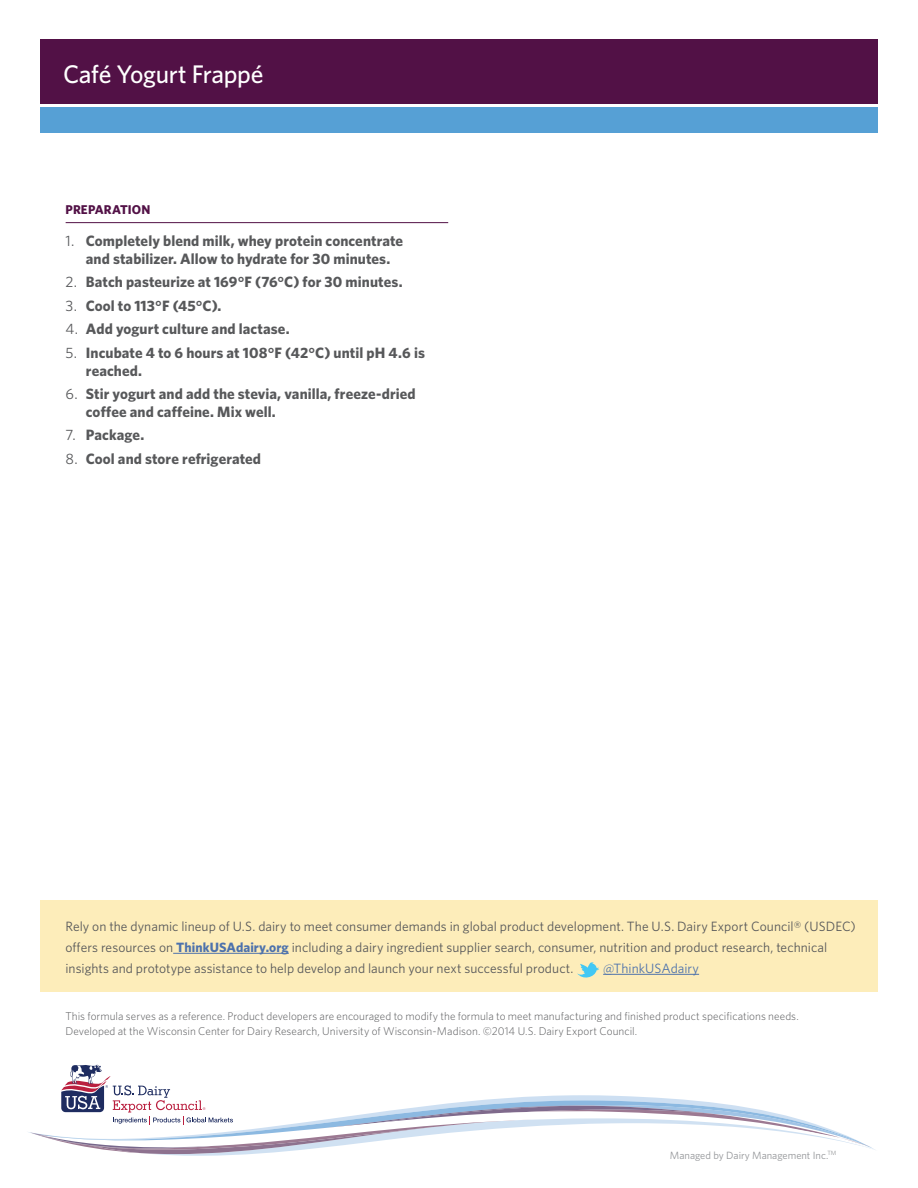
<style>
.page{position:relative;width:918px;height:1188px;background:#fff}
.page>*{position:absolute;margin:0;border:0;box-sizing:border-box;transform-origin:0 0}
.t1{font:500 25.5px "Whitney";letter-spacing:-.01em;color:#fff}
.t2{font:700 15px/18px "Whitney";letter-spacing:.005em;color:#57585a}
.Signoff{font:13.5px/21px "Whitney";letter-spacing:.005em;color:#57585a}
.Signoff-2{font:13.5px "Whitney";color:#4d72ac}
.Subhead{font:700 12.75px "Whitney";letter-spacing:.005em;color:#521146}
.Body__L2{font:300 11.25px/15px "Whitney";letter-spacing:.005em;color:#57585a}
.t3{font:10.5px "Whitney";color:#939598}
.s1{font-weight:400}
.s2{font-weight:700;color:#4d72ac}
</style>
<div class="page">
<div style="left:40px;top:900px;width:838px;height:92px;background:#fdedba"></div>
<div style="left:40px;top:39px;width:838px;height:64px;background:#521146"></div>
<div style="left:40px;top:107px;width:837px;height:25px;background:#56a0d5"></div>
<svg style="left:30px;top:1065px;width:845px;height:91px"></svg>
<hr style="left:173px;top:953px;width:116px;height:1px;background:#4d72ac">
<hr style="left:603px;top:974px;width:96px;height:1px;background:#4d72ac">
<svg style="left:577px;top:962px;width:22px;height:16px"></svg>
<hr style="left:66px;top:222px;width:382px;height:1px;background:#521146">
<p class="t1" style="left:63px;top:57px;width:202px">Café Yogurt Frappé</p>
<p class="Subhead" style="left:66px;top:201px;width:86px">PREPARATION</p>
<p class="t2" style="left:66px;top:231px;width:339px;text-align:center"><span class="s1">1.</span> Completely blend milk, whey protein concentrate and stabilizer. Allow to hydrate for 30 minutes.</p>
<p class="t2" style="left:66px;top:273px;width:339px"><span class="s1">2.</span> Batch pasteurize at 169°F (76°C) for 30 minutes.</p>
<p class="t2" style="left:66px;top:296px;width:157px"><span class="s1">3.</span> Cool to 113°F (45°C).</p>
<p class="t2" style="left:66px;top:320px;width:225px"><span class="s1">4.</span> Add yogurt culture and lactase.</p>
<p class="t2" style="left:86px;top:343px;width:341px;text-indent:-20px"><span class="s1">5.</span> Incubate 4 to 6 hours at 108°F (42°C) until pH 4.6 is reached.</p>
<p class="t2" style="left:86px;top:384px;width:331px;text-indent:-20px"><span class="s1">6.</span> Stir yogurt and add the stevia, vanilla, freeze-dried coffee and caffeine. Mix well.</p>
<p class="t2" style="left:66px;top:426px;width:80px"><span class="s1">7.</span> Package.</p>
<p class="t2" style="left:66px;top:449px;width:197px"><span class="s1">8.</span> Cool and store refrigerated</p>
<p class="Signoff" style="left:65px;top:915px;width:792px">Rely on the dynamic lineup of U.S. dairy to meet consumer demands in global product development. The U.S. Dairy Export Council® (USDEC) offers resources on <span class="s2">ThinkUSAdairy.org</span> including a dairy ingredient supplier search, consumer, nutrition and product research, technical insights and prototype assistance to help develop and launch your next successful product.</p>
<p class="Signoff-2" style="left:603px;top:959px;width:97px">@ThinkUSAdairy</p>
<p class="Body__L2" style="left:65px;top:1008px;width:735px">This formula serves as a reference. Product developers are encouraged to modify the formula to meet manufacturing and finished product specifications needs.<br>Developed at the Wisconsin Center for Dairy Research, University of Wisconsin-Madison. ©2014 U.S. Dairy Export Council.</p>
<p class="t3" style="left:670px;top:1148px;width:168px">Managed by Dairy Management Inc.<sup>TM</sup></p>
</div>
